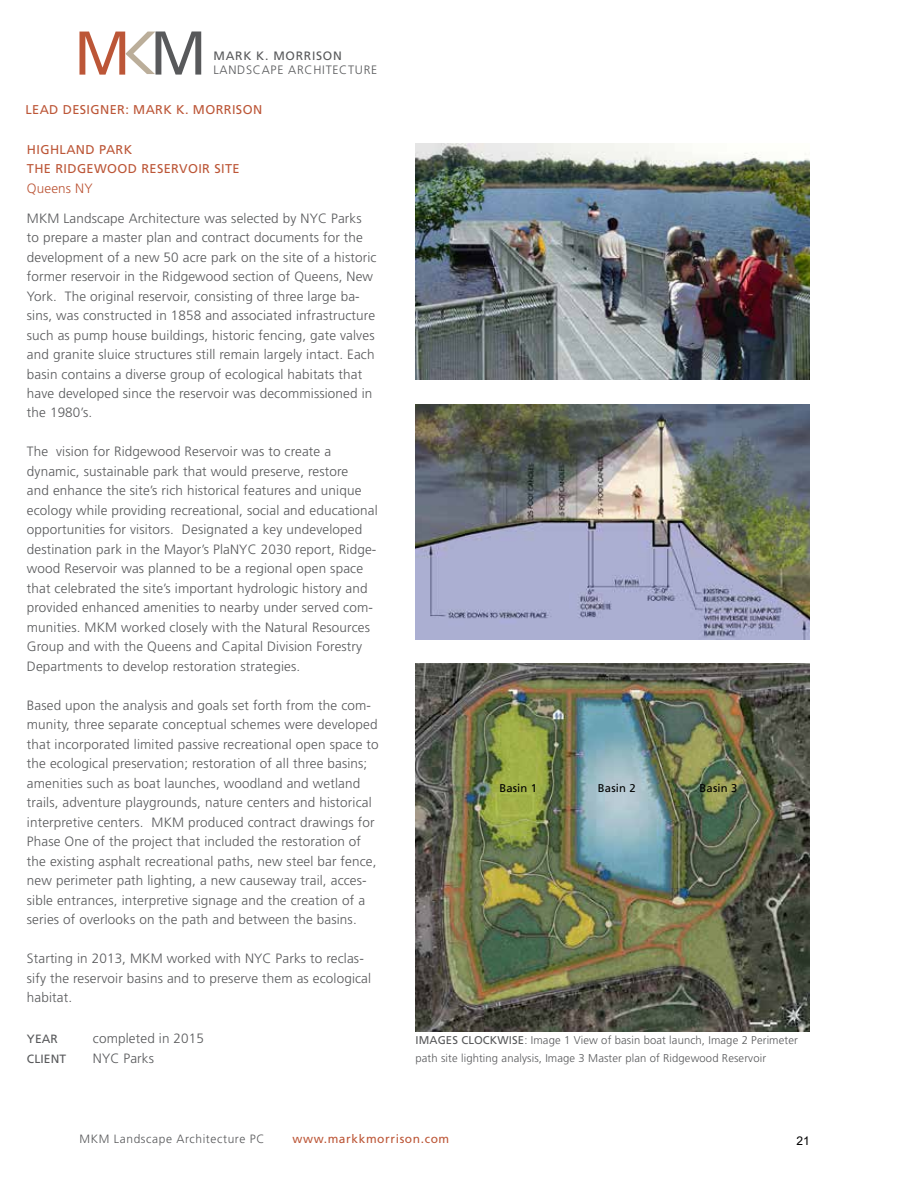
<style>
.page{position:relative;width:918px;height:1188px;background:#fff}
.page>*{position:absolute;margin:0;border:0;box-sizing:border-box;transform-origin:0 0}
.t1{font:300 13.5px/19.5px "Frutiger LT Std";letter-spacing:.01em;color:#58595b}
.t2{font:300 13.5px "Frutiger LT Std";letter-spacing:.01em;color:#bc5637}
.t3{font:12.75px/19.5px "Frutiger LT Std";letter-spacing:.03em;color:#bc5637}
.t4{font:300 12.15px "Frutiger LT Std";letter-spacing:.06em;color:#58595b}
.t5{font:12.15px "Frutiger LT Std";letter-spacing:.06em;color:#58595b}
.t6{font:300 12px "Frutiger LT Std";letter-spacing:.05em;color:#58595b}
.t7{font:12px "Frutiger LT Std";letter-spacing:.05em;color:#bc5637}
.t8{font:12px "Frutiger LT Std";letter-spacing:.01em;color:#58595b}
.t9{font:12px "Arial";color:#000}
.t10{font:300 11.25px/18px "Frutiger LT Std";letter-spacing:.01em;color:#58595b}
.t11{font:11.25px "Frutiger LT Std";letter-spacing:.01em;color:#000}
.s1{font-weight:400}
</style>
<div class="page">
<svg style="left:79px;top:31px;width:122px;height:44px"></svg>
<img style="left:416px;top:664px;width:394px;height:367px">
<img style="left:416px;top:404px;width:394px;height:236px">
<img style="left:416px;top:144px;width:394px;height:236px">
<p class="t5" style="left:214px;top:48px;width:130px">MARK K. MORRISON</p>
<p class="t4" style="left:214px;top:63px;width:165px">LANDSCAPE ARCHITECTURE</p>
<p class="t3" style="left:26px;top:100px;width:238px">LEAD DESIGNER: MARK K. MORRISON</p>
<p class="t3" style="left:27px;top:139px;width:214px">HIGHLAND PARK<br>THE RIDGEWOOD RESERVOIR SITE</p>
<p class="t2" style="left:27px;top:180px;width:67px">Queens NY</p>
<p class="t1" style="left:27px;top:208px;width:351px">MKM Landscape Architecture was selected by NYC Parks to prepare a master plan and contract documents for the development of a new 50 acre park on the site of a historic former reservoir in the Ridgewood section of Queens, New York. The original reservoir, consisting of three large ba&shy;sins, was constructed in 1858 and associated infrastructure such as pump house buildings, historic fencing, gate valves and granite sluice structures still remain largely intact. Each basin contains a diverse group of ecological habitats that have developed since the reservoir was decommissioned in the 1980’s.</p>
<p class="t1" style="left:27px;top:442px;width:352px">The vision for Ridgewood Reservoir was to create a dynamic, sustainable park that would preserve, restore<br>and enhance the site’s rich historical features and unique ecology while providing recreational, social and educational opportunities for visitors. Designated a key undeveloped destination park in the Mayor’s PlaNYC 2030 report, Ridge&shy;wood Reservoir was planned to be a regional open space that celebrated the site’s important hydrologic history and provided enhanced amenities to nearby under served com&shy;munities. MKM worked closely with the Natural Resources Group and with the Queens and Capital Division Forestry Departments to develop restoration strategies.</p>
<p class="t1" style="left:27px;top:696px;width:353px">Based upon the analysis and goals set forth from the com&shy;munity, three separate conceptual schemes were developed that incorporated limited passive recreational open space to the ecological preservation; restoration of all three basins; amenities such as boat launches, woodland and wetland trails, adventure playgrounds, nature centers and historical interpretive centers. MKM produced contract drawings for Phase One of the project that included the restoration of the existing asphalt recreational paths, new steel bar fence, new perimeter path lighting, a new causeway trail, acces&shy;sible entrances, interpretive signage and the creation of a series of overlooks on the path and between the basins.</p>
<p class="t1" style="left:27px;top:949px;width:346px">Starting in 2013, MKM worked with NYC Parks to reclas&shy;sify the reservoir basins and to preserve them as ecological habitat.</p>
<p class="t8" style="left:27px;top:1032px;width:33px">YEAR</p>
<p class="t1" style="left:93px;top:1029px;width:113px">completed in 2015</p>
<p class="t8" style="left:27px;top:1051px;width:41px">CLIENT</p>
<p class="t1" style="left:93px;top:1048px;width:63px">NYC Parks</p>
<p class="t11" style="left:499px;top:781px;width:39px">Basin 1</p>
<p class="t11" style="left:598px;top:781px;width:39px">Basin 2</p>
<p class="t11" style="left:700px;top:781px;width:39px">Basin 3</p>
<p class="t10" style="left:416px;top:1031px;width:384px"><span class="s1">IMAGES CLOCKWISE</span>: Image 1 View of basin boat launch, Image 2 Perimeter path site lighting analysis, Image 3 Master plan of Ridgewood Reservoir</p>
<p class="t6" style="left:80px;top:1132px;width:186px">MKM Landscape Architecture PC</p>
<p class="t7" style="left:293px;top:1132px;width:158px">www.markkmorrison.com</p>
<p class="t9" style="left:797px;top:1132px;width:15px">21</p>
</div>
